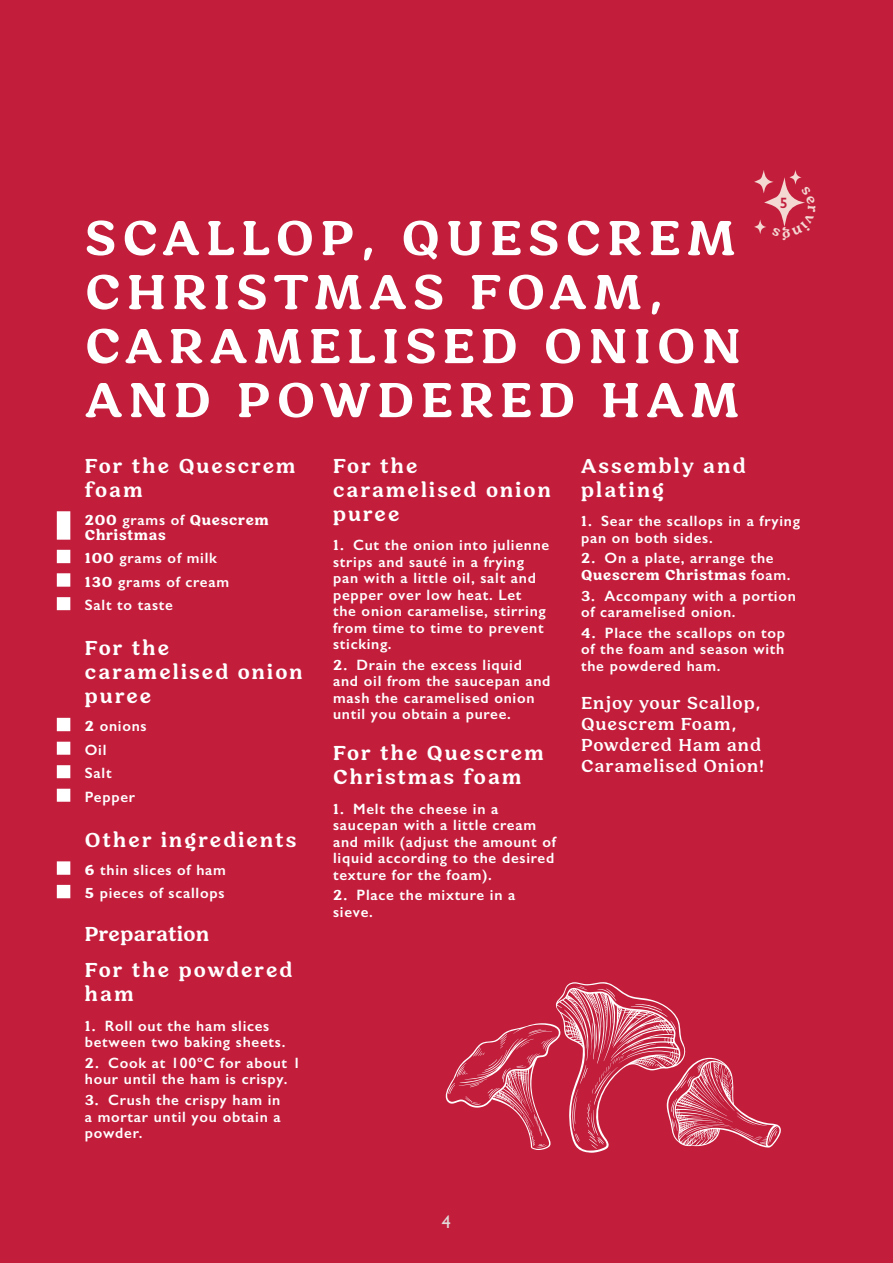
<style>
.page{position:relative;width:893px;height:1263px;background:#c21e3c}
.page>*{position:absolute;margin:0;border:0;box-sizing:border-box;transform-origin:0 0}
.TITULO_-_Recetas{font:700 51px/54px "Hornbill";letter-spacing:.13em;color:#fff}
.titu_03{font:700 21px/24px "Hornbill";letter-spacing:.1em;color:#fff}
.titu_03_-_process{font:700 21px "Hornbill";letter-spacing:.02em;color:#fff}
.básico_párrafo_desta{font:600 18px/21px "Hornbill";letter-spacing:.05em;color:#fff}
.t1{font:18px "Gill Sans";color:#e2d9d9}
.composition{font:600 15px/16.5px "Gill Sans";letter-spacing:.05em;color:#fff}
.composition-2{font:800 15px/15px "Hornbill";letter-spacing:.05em;color:#fff}
.basico{font:600 15px "Gill Sans";color:#c21e3c}
.s1{font-family:"Gill Sans";font-weight:600}
.s2{font-family:"Hornbill";font-weight:800}
.s3{font-family:"Hornbill";font-weight:700}
</style>
<div class="page">
<div style="left:57px;top:511px;width:13px;height:29px;background:#fff"></div>
<div style="left:57px;top:550px;width:13px;height:13px;background:#fff"></div>
<div style="left:57px;top:573px;width:13px;height:14px;background:#fff"></div>
<div style="left:57px;top:597px;width:13px;height:13px;background:#fff"></div>
<div style="left:57px;top:718px;width:13px;height:13px;background:#fff"></div>
<div style="left:57px;top:742px;width:13px;height:13px;background:#fff"></div>
<div style="left:57px;top:765px;width:13px;height:13px;background:#fff"></div>
<div style="left:57px;top:789px;width:13px;height:13px;background:#fff"></div>
<div style="left:57px;top:861px;width:13px;height:14px;background:#fff"></div>
<div style="left:57px;top:885px;width:13px;height:13px;background:#fff"></div>
<svg style="left:445px;top:982px;width:336px;height:171px"></svg>
<svg style="left:754px;top:170px;width:51px;height:64px"></svg>
<p class="basico" style="left:780px;top:194px;width:9px">5</p>
<p class="TITULO_-_Recetas" style="left:85px;top:209px;width:657px">SCALLOP, QUESCREM<br>CHRISTMAS FOAM,<br>CARAMELISED ONION<br>AND POWDERED HAM</p>
<p class="titu_03" style="left:85px;top:453px;width:212px">For the Quescrem foam</p>
<p class="composition-2" style="left:85px;top:511px;width:185px">200 <span class="s1">grams of</span> Quescrem<br>Christmas</p>
<p class="composition" style="left:85px;top:550px;width:134px"><span class="s2">100</span> grams of milk</p>
<p class="composition" style="left:85px;top:573px;width:146px"><span class="s2">130</span> grams of cream</p>
<p class="composition" style="left:85px;top:597px;width:90px">Salt to taste</p>
<p class="titu_03" style="left:85px;top:635px;width:219px">For the caramelised onion puree</p>
<p class="composition" style="left:85px;top:718px;width:63px"><span class="s2">2</span> onions</p>
<p class="composition" style="left:85px;top:741px;width:23px">Oil</p>
<p class="composition" style="left:85px;top:765px;width:28px">Salt</p>
<p class="composition" style="left:85px;top:788px;width:52px">Pepper</p>
<p class="titu_03" style="left:85px;top:827px;width:213px">Other ingredients</p>
<p class="composition" style="left:85px;top:861px;width:143px"><span class="s2">6</span> thin slices of ham</p>
<p class="composition" style="left:85px;top:885px;width:141px"><span class="s2">5</span> pieces of scallops</p>
<p class="titu_03_-_process" style="left:85px;top:920px;width:126px">Preparation</p>
<p class="titu_03" style="left:85px;top:957px;width:209px">For the powdered ham</p>
<p class="composition" style="left:85px;top:1017px;width:202px"><span class="s3">1.</span> Roll out the ham slices between two baking sheets.</p>
<p class="composition" style="left:85px;top:1054px;width:217px"><span class="s3">2.</span> Cook at 100ºC for about 1 hour until the ham is crispy.</p>
<p class="composition" style="left:85px;top:1091px;width:197px;text-align:justify"><span class="s3">3.</span> Crush the crispy ham in a mortar until you obtain a powder.</p>
<p class="titu_03" style="left:581px;top:453px;width:166px">Assembly and plating</p>
<p class="composition" style="left:581px;top:513px;width:220px"><span class="s3">1.</span> Sear the scallops in a frying pan on both sides.</p>
<p class="composition" style="left:581px;top:550px;width:211px"><span class="s3">2.</span> On a plate, arrange the<br><span class="s2">Quescrem Christmas</span> foam.</p>
<p class="composition" style="left:581px;top:587px;width:216px"><span class="s3">3.</span> Accompany with a portion of caramelised onion.</p>
<p class="composition" style="left:581px;top:624px;width:205px;text-align:justify"><span class="s3">4.</span> Place the scallops on top of the foam and season with the powdered ham.</p>
<p class="básico_párrafo_desta" style="left:581px;top:692px;width:185px">Enjoy your Scallop,<br>Quescrem Foam,<br>Powdered Ham and<br>Caramelised Onion!</p>
<p class="titu_03" style="left:333px;top:453px;width:219px">For the caramelised onion puree</p>
<p class="composition" style="left:333px;top:537px;width:218px"><span class="s3">1.</span> Cut the onion into julienne strips and sauté in a frying pan with a little oil, salt and pepper over low heat. Let<br>the onion caramelise, stirring from time to time to prevent sticking.</p>
<p class="composition" style="left:333px;top:656px;width:219px"><span class="s3">2.</span> Drain the excess liquid and oil from the saucepan and mash the caramelised onion until you obtain a puree.</p>
<p class="titu_03" style="left:333px;top:740px;width:212px">For the Quescrem<br>Christmas foam</p>
<p class="composition" style="left:333px;top:800px;width:224px"><span class="s3">1.</span> Melt the cheese in a saucepan with a little cream and milk (adjust the amount of liquid according to the desired texture for the foam).</p>
<p class="composition" style="left:333px;top:887px;width:184px"><span class="s3">2.</span> Place the mixture in a sieve.</p>
<p class="t1" style="left:442px;top:1211px;width:10px">4</p>
</div>
